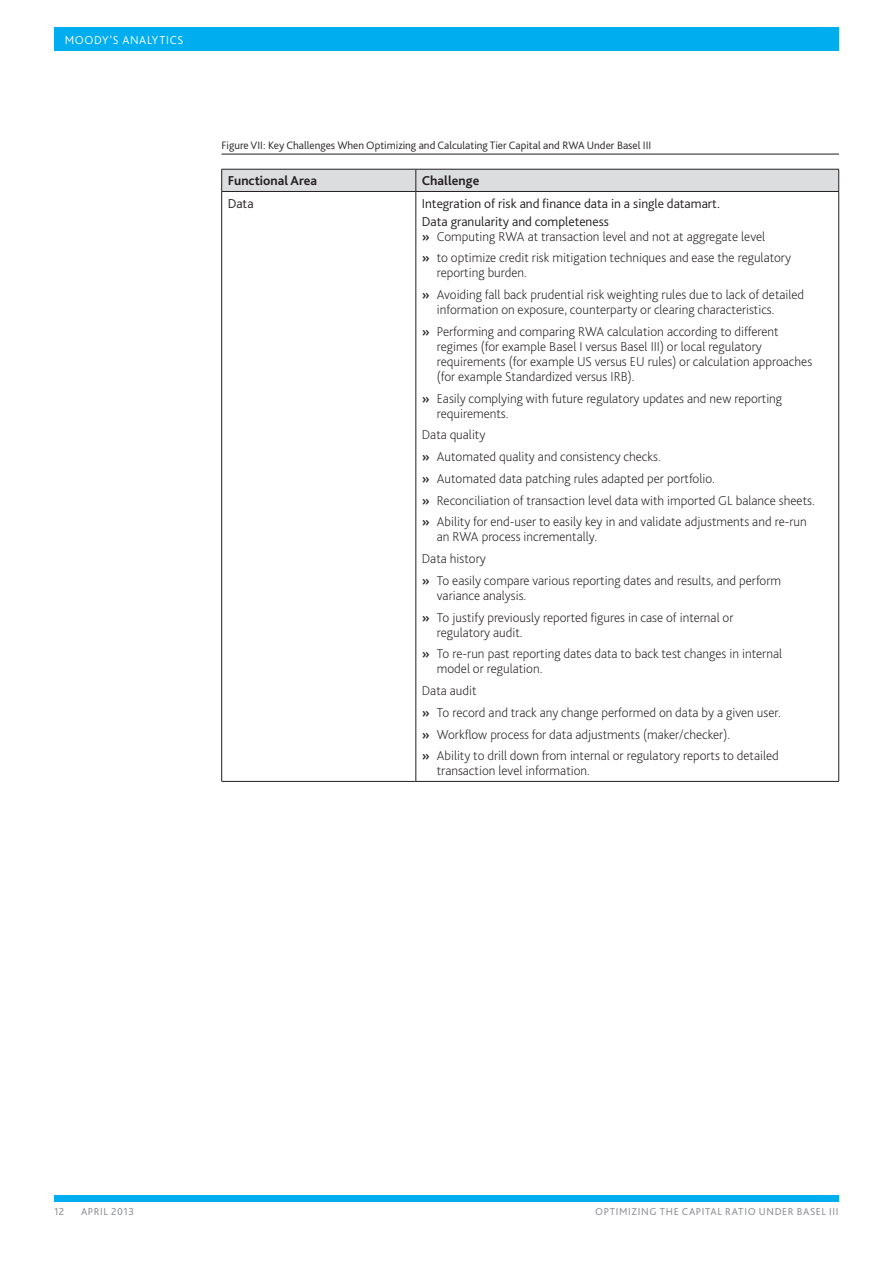
<style>
.page{position:relative;width:893px;height:1263px;background:#fff}
.page>*{position:absolute;margin:0;border:0;box-sizing:border-box;transform-origin:0 0}
.t1{font:200 13.5px/21.8px "Bliss Pro";color:#231f20}
.t2{font:300 13.5px/18px "Bliss Pro";color:#231f20}
.t3{font:700 13.5px "Bliss Pro";color:#231f20}
.t4{font:300 12px "Bliss Pro";letter-spacing:.055em;color:#fff}
.t5{font:300 11.25px "Bliss Pro";color:#231f20}
.t6{font:10.5px "Bliss Pro";letter-spacing:.06em;color:#919295}
.s1{font-weight:500}
</style>
<div class="page">
<div style="left:54px;top:1195px;width:785px;height:6px;background:#00aeef"></div>
<div style="left:54px;top:27px;width:785px;height:24px;background:#00aeef"></div>
<hr style="left:221px;top:154px;width:618px;height:1px;background:#231f20">
<hr style="left:415px;top:192px;width:1px;height:589px;background:#231f20">
<hr style="left:221px;top:781px;width:195px;height:1px;background:#231f20">
<hr style="left:416px;top:781px;width:423px;height:1px;background:#231f20">
<div style="left:221px;top:169px;width:618px;height:22px;background:#dcdddf"></div>
<hr style="left:221px;top:191px;width:195px;height:1px;background:#231f20">
<hr style="left:221px;top:192px;width:1px;height:589px;background:#231f20">
<hr style="left:416px;top:191px;width:423px;height:1px;background:#231f20">
<hr style="left:838px;top:192px;width:1px;height:589px;background:#231f20">
<p class="t4" style="left:65px;top:32px;width:119px">MOODY’S ANALYTICs</p>
<p class="t5" style="left:221px;top:139px;width:431px">Figure VII: Key Challenges When Optimizing and Calculating Tier Capital and RWA Under Basel III</p>
<p class="t3" style="left:228px;top:173px;width:91px">Functional Area</p>
<p class="t3" style="left:422px;top:173px;width:59px">Challenge</p>
<p class="t2" style="left:228px;top:194px;width:27px">Data</p>
<p class="t2" style="left:422px;top:194px;width:300px">Integration of risk and finance data in a single datamart.<br>Data granularity and completeness</p>
<p class="t1" style="left:422px;top:225px;width:371px"><span class="s1">»</span> Computing RWA at transaction level and not at aggregate level<br><span class="s1">»</span> to optimize credit risk mitigation techniques and ease the regulatory</p>
<p class="t1" style="left:422px;top:262px;width:384px;text-indent:15px">reporting burden.<br><span class="s1">»</span> Avoiding fall back prudential risk weighting rules due to lack of detailed</p>
<p class="t1" style="left:422px;top:298px;width:358px;text-align:right">information on exposure, counterparty or clearing characteristics.<br><span class="s1">»</span> Performing and comparing RWA calculation according to different</p>
<p class="t1" style="left:437px;top:338px;width:377px;line-height:15px">regimes (for example Basel I versus Basel III) or local regulatory requirements (for example US versus EU rules) or calculation approaches (for example Standardized versus IRB).</p>
<p class="t1" style="left:437px;top:390px;width:347px;line-height:15px;text-indent:-15px"><span class="s1">»</span> Easily complying with future regulatory updates and new reporting requirements.</p>
<p class="t1" style="left:422px;top:424px;width:394px">Data quality<br><span class="s1">»</span> Automated quality and consistency checks.<br><span class="s1">»</span> Automated data patching rules adapted per portfolio.<br><span class="s1">»</span> Reconciliation of transaction level data with imported GL balance sheets. <span class="s1">»</span> Ability for end-user to easily key in and validate adjustments and re-run</p>
<p class="t1" style="left:422px;top:526px;width:361px;text-indent:15px">an RWA process incrementally.<br>Data history<br><span class="s1">»</span> To easily compare various reporting dates and results, and perform</p>
<p class="t1" style="left:422px;top:584px;width:313px;text-indent:15px">variance analysis.<br><span class="s1">»</span> To justify previously reported figures in case of internal or</p>
<p class="t1" style="left:422px;top:621px;width:362px;text-indent:15px">regulatory audit.<br><span class="s1">»</span> To re-run past reporting dates data to back test changes in internal</p>
<p class="t1" style="left:422px;top:658px;width:361px;text-indent:15px">model or regulation.<br>Data audit<br><span class="s1">»</span> To record and track any change performed on data by a given user. <span class="s1">»</span> Workflow process for data adjustments (maker/checker).<br><span class="s1">»</span> Ability to drill down from internal or regulatory reports to detailed</p>
<p class="t1" style="left:437px;top:760px;width:155px">transaction level information.</p>
<p class="t6" style="left:54px;top:1205px;width:12px">12</p>
<p class="t6" style="left:81px;top:1205px;width:55px">APRIL 2013</p>
<p class="t6" style="left:595px;top:1205px;width:238px">OPTIMIZING THE CAPITAL RATIO UNDER BASEL III</p>
</div>
